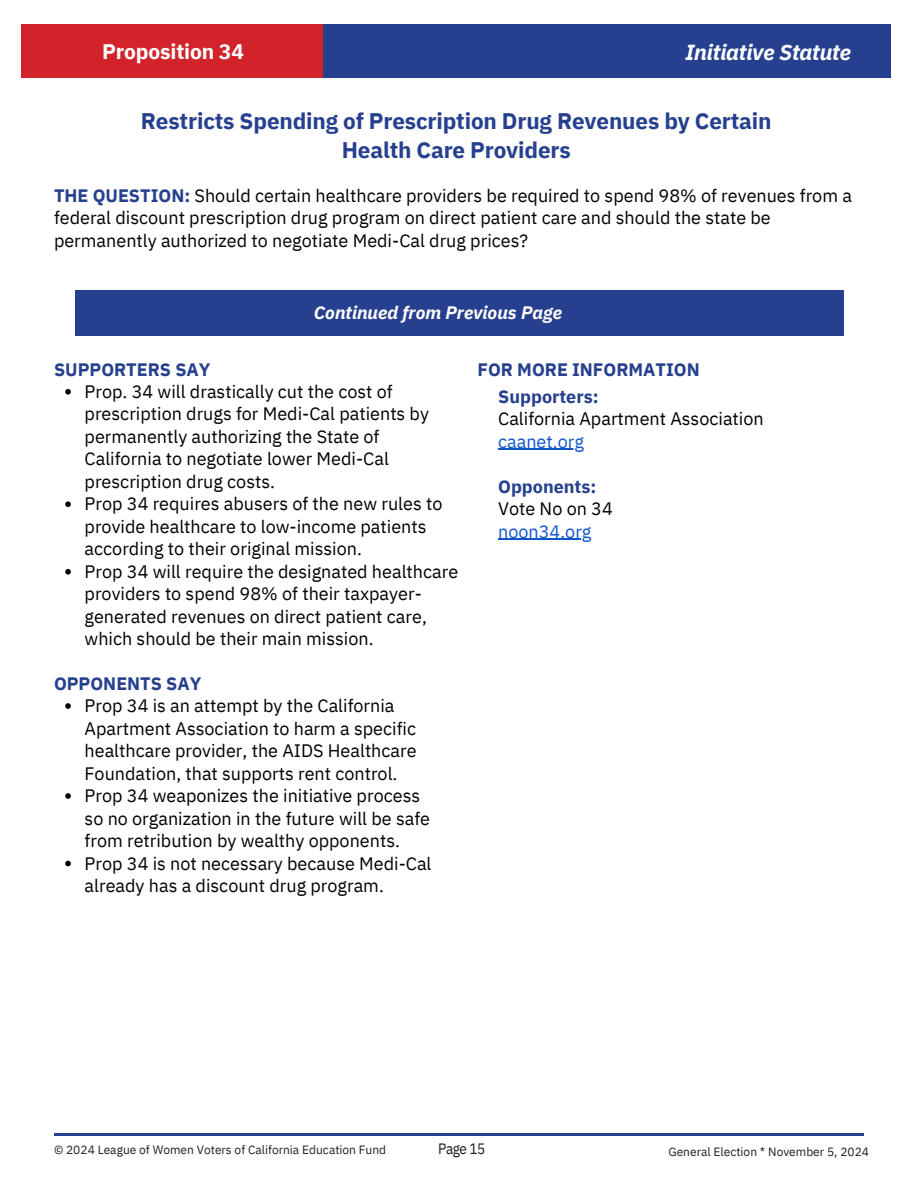
<style>
.page{position:relative;width:918px;height:1188px;background:#fff}
.page>*{position:absolute;margin:0;border:0;box-sizing:border-box;transform-origin:0 0}
.t1{font:700 22.5px/28.2px "IBM Plex Sans";letter-spacing:-.005em;color:#26408f;text-align:center}
.t2{font:italic 700 21.75px "IBM Plex Sans";letter-spacing:-.005em;color:#fff}
.t3{font:700 21px "IBM Plex Sans";letter-spacing:-.005em;color:#fff}
.t4{font:18px/22.5px "IBM Plex Sans";color:#000}
.t5{font:700 18px/22.5px "IBM Plex Sans";color:#26408f}
.t6{font:italic 700 18px "IBM Plex Sans";color:#fff}
.t7{font:18px "IBM Plex Sans";color:#15c}
.t8{font:15px "IBM Plex Sans Cond";letter-spacing:-.03em;color:#231f20}
.t9{font:12px "IBM Plex Sans";color:#231f20}
.s1{font-weight:700;color:#26408f}
.s2{font-weight:400;color:#000}
</style>
<div class="page">
<hr style="left:54px;top:1133px;width:810px;height:3px;background:#26408f">
<div style="left:323px;top:25px;width:568px;height:52px;background:#26408f"></div>
<div style="left:22px;top:25px;width:301px;height:52px;background:#d2232a"></div>
<svg style="left:65px;top:389px;width:6px;height:6px"></svg>
<svg style="left:65px;top:501px;width:6px;height:6px"></svg>
<svg style="left:65px;top:569px;width:6px;height:6px"></svg>
<svg style="left:65px;top:703px;width:6px;height:6px"></svg>
<svg style="left:65px;top:793px;width:6px;height:6px"></svg>
<svg style="left:65px;top:861px;width:6px;height:5px"></svg>
<hr style="left:498px;top:449px;width:86px;height:1px;background:#15c">
<hr style="left:498px;top:539px;width:93px;height:1px;background:#15c">
<div style="left:75px;top:291px;width:768px;height:45px;background:#26408f"></div>
<h4 class="t3" style="left:102px;top:37px;width:143px">Proposition 34</h4>
<h2 class="t2" style="left:685px;top:38px;width:167px">Initiative Statute</h2>
<p class="t1" style="left:141px;top:107px;width:632px">Restricts Spending of Prescription Drug Revenues by Certain<br>Health Care Providers</p>
<p class="t4" style="left:54px;top:184px;width:799px"><span class="s1">THE QUESTION:</span> Should certain healthcare providers be required to spend 98% of revenues from a federal discount prescription drug program on direct patient care and should the state be permanently authorized to negotiate Medi-Cal drug prices?</p>
<h5 class="t6" style="left:314px;top:300px;width:250px">Continued from Previous Page</h5>
<h3 class="t5" style="left:54px;top:358px;width:158px">SUPPORTERS SAY</h3>
<h2 class="t4" style="left:85px;top:380px;width:346px">Prop. 34 will drastically cut the cost of prescription drugs for Medi-Cal patients by permanently authorizing the State of California to negotiate lower Medi-Cal prescription drug costs.</h2>
<p class="t4" style="left:85px;top:492px;width:359px">Prop 34 requires abusers of the new rules to provide healthcare to low-income patients according to their original mission.</p>
<p class="t4" style="left:85px;top:560px;width:375px">Prop 34 will require the designated healthcare providers to spend 98% of their taxpayer&shy;generated revenues on direct patient care, which should be their main mission.</p>
<p class="t5" style="left:54px;top:672px;width:149px">OPPONENTS SAY</p>
<h2 class="t4" style="left:85px;top:694px;width:334px">Prop 34 is an attempt by the California Apartment Association to harm a specific healthcare provider, the AIDS Healthcare Foundation, that supports rent control.</h2>
<h4 class="t4" style="left:85px;top:784px;width:347px">Prop 34 weaponizes the initiative process so no organization in the future will be safe from retribution by wealthy opponents.</h4>
<h4 class="t4" style="left:85px;top:852px;width:348px">Prop 34 is not necessary because Medi-Cal already has a discount drug program.</h4>
<p class="t5" style="left:478px;top:358px;width:224px">FOR MORE INFORMATION</p>
<p class="t4" style="left:498px;top:385px;width:267px"><span class="s1">Supporters:<br></span>California Apartment Association</p>
<p class="t7" style="left:498px;top:429px;width:87px">caanet.org</p>
<p class="t5" style="left:498px;top:475px;width:116px">Opponents:<br><span class="s2">Vote No on 34</span></p>
<p class="t7" style="left:498px;top:519px;width:95px">noon34.org</p>
<h1 class="t9" style="left:54px;top:1141px;width:334px">© 2024 League of Women Voters of California Education Fund</h1>
<h1 class="t8" style="left:438px;top:1138px;width:48px">Page 15</h1>
<h1 class="t9" style="left:668px;top:1143px;width:202px">General Election * November 5, 2024</h1>
</div>
